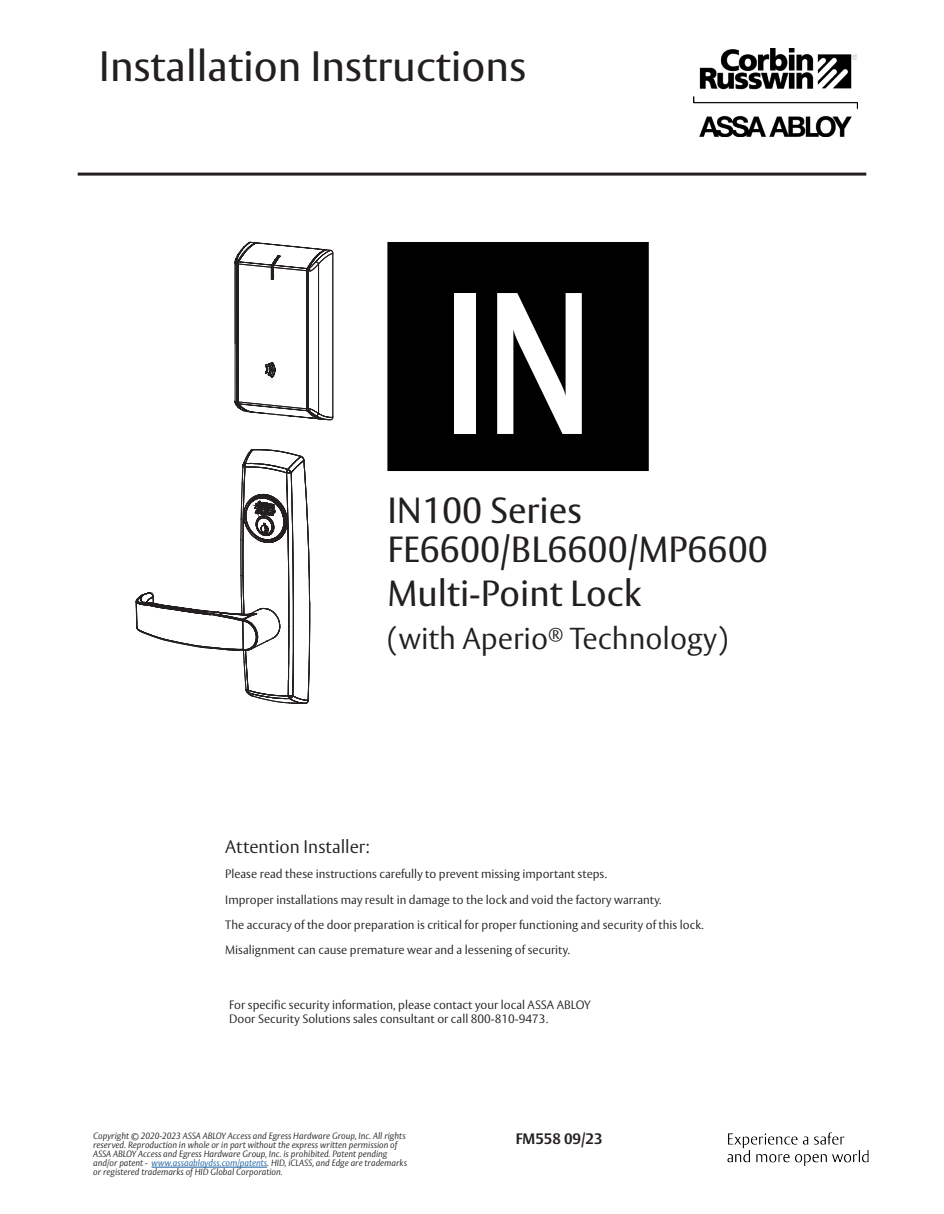
<style>
.page{position:relative;width:944px;height:1214px;background:#fff}
.page>*{position:absolute;margin:0;border:0;box-sizing:border-box;transform-origin:0 0}
.t1{font:700 199.5px "ASSA Vesta";color:#fff;scale:.76 1}
.t2{font:42px "ASSA Vesta";color:#231f20}
.t3{font:36px/39px "ASSA Vesta";color:#231f20}
.t4{font:300 30px "ASSA Vesta";color:#231f20}
.t5{font:300 18px "ASSA Vesta";color:#231f20}
.t6{font:700 15px "ASSA Vesta";color:#231f20}
.t7{font:300 12px/25.2px "ASSA Vesta";color:#231f20}
.t8{font:italic 300 9px/9px "ASSA Vesta";color:#231f20}
.s1{color:#175d9e}
</style>
<div class="page">
<img style="left:727px;top:1132px;width:141px;height:33px">
<svg style="left:234px;top:242px;width:99px;height:178px"></svg>
<svg style="left:136px;top:449px;width:174px;height:255px"></svg>
<hr style="left:78px;top:173px;width:788px;height:3px;background:#231f20">
<div style="left:388px;top:243px;width:260px;height:227px;background:#000"></div>
<div style="left:387px;top:242px;width:261px;height:229px;border:2px solid #000"></div>
<hr style="left:152px;top:1166px;width:115px;height:1px;background:#175d9e">
<img style="left:693px;top:48px;width:164px;height:88px">
<h2 class="t2" style="left:99px;top:41px;width:429px">Installation Instructions</h2>
<h1 class="t1" style="left:444px;top:241px;width:197px">IN</h1>
<h3 class="t3" style="left:387px;top:492px;width:382px">IN100 Series<br>FE6600/BL6600/MP6600</h3>
<h3 class="t3" style="left:387px;top:575px;width:255px">Multi-Point Lock</h3>
<h3 class="t4" style="left:387px;top:621px;width:342px">(with Aperio<sup>®</sup> Technology)</h3>
<h3 class="t5" style="left:225px;top:836px;width:146px">Attention Installer:</h3>
<p class="t7" style="left:225px;top:862px;width:480px">Please read these instructions carefully to prevent missing important steps.<br>Improper installations may result in damage to the lock and void the factory warranty.<br>The accuracy of the door preparation is critical for proper functioning and security of this lock.<br>Misalignment can cause premature wear and a lessening of security.</p>
<p class="t7" style="left:229px;top:999px;width:363px;line-height:13.5px">For specific security information, please contact your local ASSA ABLOY<br>Door Security Solutions sales consultant or call 800-810-9473.</p>
<p class="t8" style="left:93px;top:1132px;width:315px">Copyright © 2020-2023 ASSA ABLOY Access and Egress Hardware Group, Inc. All rights reserved. Reproduction in whole or in part without the express written permission of ASSA ABLOY Access and Egress Hardware Group, Inc. is prohibited. Patent pending and/or patent - <span class="s1">www.assaabloydss.com/patents</span>. HID, iCLASS, and Edge are trademarks or registered trademarks of HID Global Corporation.</p>
<p class="t6" style="left:515px;top:1129px;width:88px">FM558 09/23</p>
</div>
